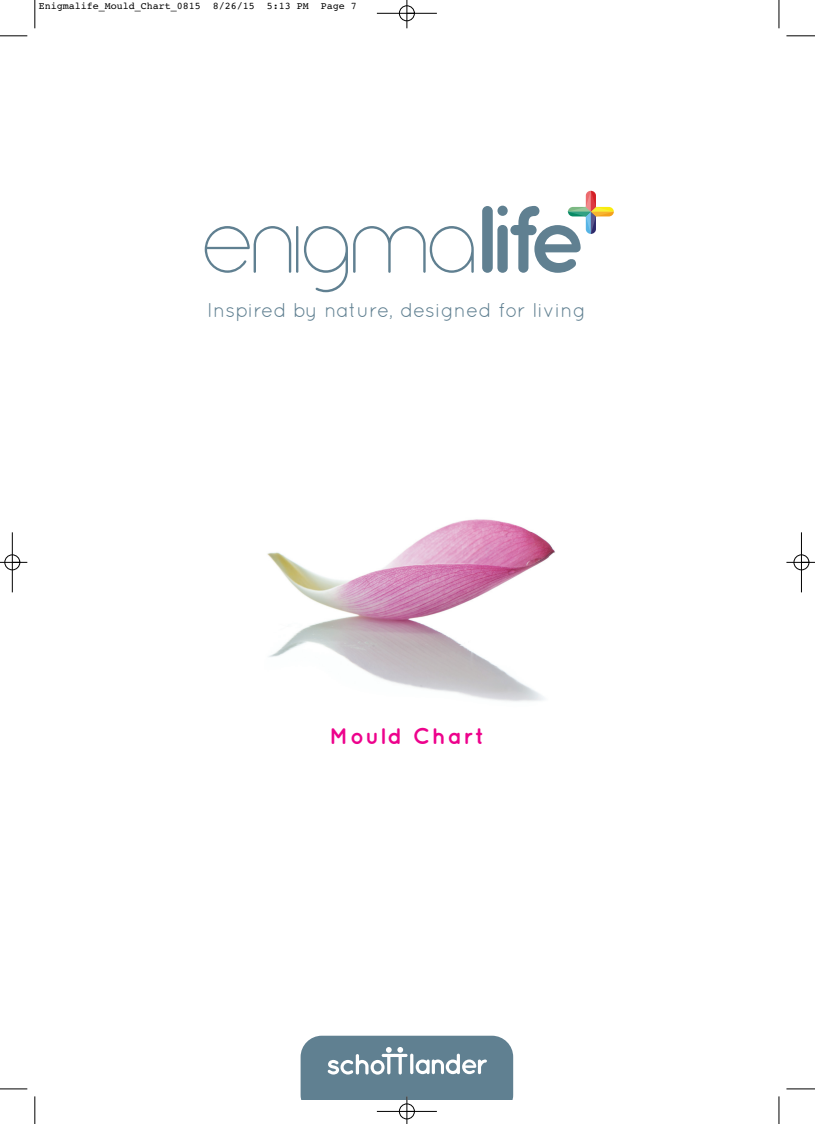
<style>
.page{position:relative;width:815px;height:1124px;background:#fff}
.page>*{position:absolute;margin:0;border:0;box-sizing:border-box;transform-origin:0 0}
.t1{font:700 22.5px "Quicksand";letter-spacing:.07em;color:#ed028c}
.t2{font:20px "Quicksand";color:#608091}
.t3{font:10px "Courier";color:#000}
</style>
<div class="page">
<div style="left:482px;top:206px;width:11px;height:67px;background:#608091;border-radius:5px"></div>
<div style="left:497px;top:225px;width:11px;height:48px;background:#608091;border-radius:5px"></div>
<svg style="left:510px;top:191px;width:104px;height:82px"></svg>
<div style="left:497px;top:206px;width:11px;height:10px;background:#608091;border-radius:50%"></div>
<svg style="left:205px;top:226px;width:86px;height:47px"></svg>
<hr style="left:296px;top:226px;width:2px;height:47px;background:#608091">
<svg style="left:304px;top:226px;width:170px;height:66px"></svg>
<img style="left:267px;top:519px;width:288px;height:183px">
<svg style="left:35px;top:0;width:1px;height:28px"></svg>
<svg style="left:0;top:35px;width:27px;height:2px"></svg>
<svg style="left:779px;top:0;width:1px;height:28px"></svg>
<svg style="left:786px;top:35px;width:29px;height:2px"></svg>
<svg style="left:35px;top:1096px;width:1px;height:27px"></svg>
<svg style="left:0;top:1088px;width:27px;height:1px"></svg>
<svg style="left:779px;top:1096px;width:1px;height:27px"></svg>
<svg style="left:786px;top:1088px;width:29px;height:1px"></svg>
<div style="left:399px;top:5px;width:16px;height:16px;border:1px solid #fff;border-radius:50%"></div>
<hr style="left:377px;top:13px;width:60px;height:1px;background:#000">
<hr style="left:12px;top:532px;width:1px;height:60px;background:#000">
<hr style="left:801px;top:532px;width:1px;height:60px;background:#000">
<svg style="left:407px;top:0;width:1px;height:28px"></svg>
<svg style="left:301px;top:1035px;width:212px;height:88px"></svg>
<svg style="left:0;top:562px;width:27px;height:1px"></svg>
<svg style="left:786px;top:562px;width:29px;height:1px"></svg>
<div style="left:399px;top:6px;width:16px;height:15px;border:1px solid #000;border-radius:50%"></div>
<div style="left:399px;top:1103px;width:16px;height:15px;border:1px solid #000;border-radius:50%"></div>
<div style="left:5px;top:554px;width:15px;height:16px;border:1px solid #000;border-radius:50%"></div>
<div style="left:794px;top:554px;width:15px;height:16px;border:1px solid #000;border-radius:50%"></div>
<p class="t3" style="left:39px;top:3px;width:320px">Enigmalife_Mould_Chart_0815 8/26/15 5:13 PM Page 7</p>
<h2 class="t2" style="left:207px;top:303px;width:380px">Inspired by nature, designed for living</h2>
<h1 class="t1" style="left:330px;top:728px;width:156px">Mould Chart</h1>
</div>
